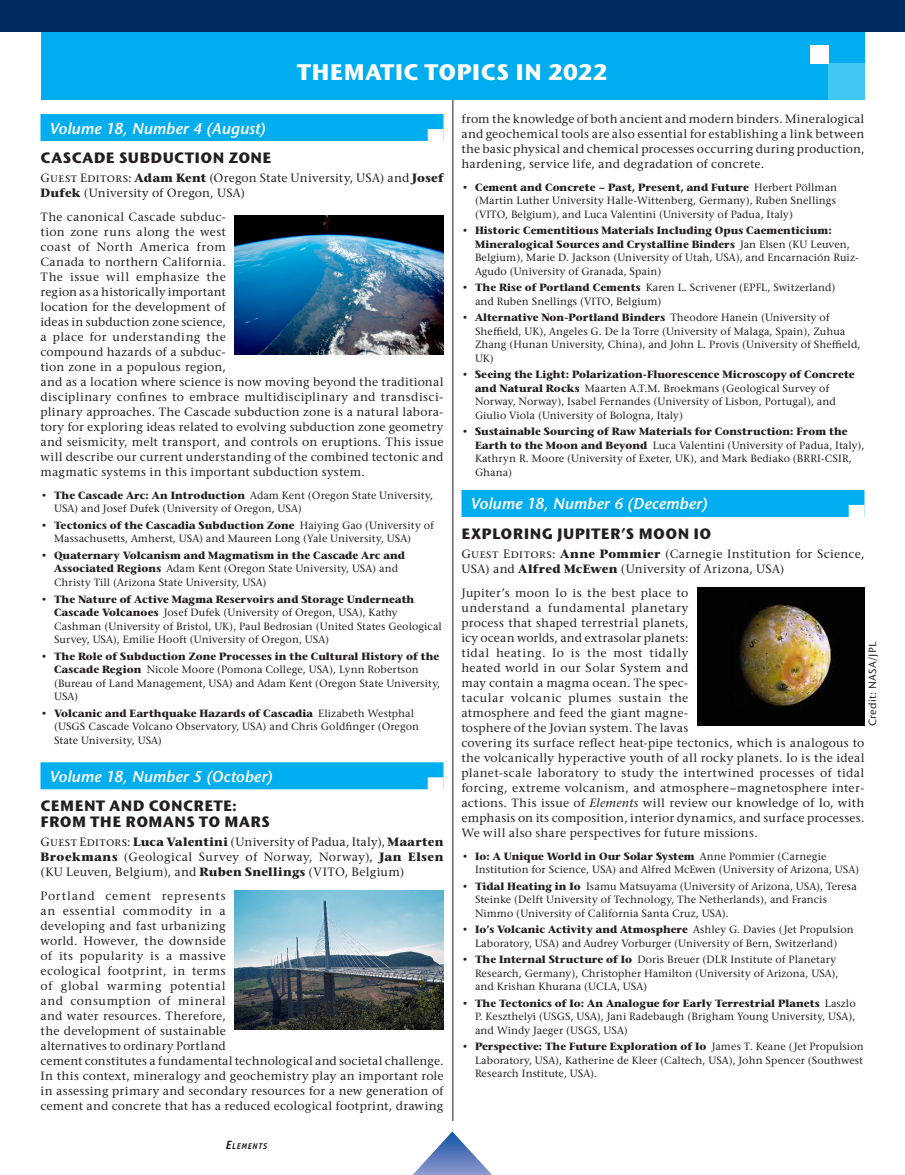
<style>
.page{position:relative;width:905px;height:1175px;background:#fff}
.page>*{position:absolute;margin:0;border:0;box-sizing:border-box;transform-origin:0 0}
.Niveau_0{font:700 22.5px "Stone Sans ITC";letter-spacing:.015em;color:#fff}
.Topics{font:italic 600 15.75px "Stone Sans ITC";letter-spacing:.005em;color:#fff}
.NIVEAU_1{font:700 15px/15.8px "Stone Sans ITC";letter-spacing:.03em;color:#231f20}
.ELEM_text{font:500 12px/15px "Stone Serif ITC";letter-spacing:.02em;color:#231f20}
.t1{font:500 10.5px/13.5px "Stone Serif ITC";letter-spacing:.005em;color:#231f20}
.Vignette_photo{font:500 10.5px "Stone Sans ITC";letter-spacing:.02em;color:#231f20}
.t2{font:italic 700 8.4px "Officina Sans Std";letter-spacing:.08em;color:#231f20}
.s1{font-weight:700}
.s2{font-size:12px}
.s3{font-style:italic}
</style>
<div class="page">
<hr style="left:452px;top:63px;width:1px;height:1057px;background:#231f20">
<div style="left:40px;top:0;width:824px;height:99px;background:#00aeef"></div>
<div style="left:828px;top:63px;width:36px;height:36px;background:#40c7f4"></div>
<div style="left:810px;top:45px;width:18px;height:18px;background:#fff"></div>
<svg style="left:413px;top:1131px;width:78px;height:43px"></svg>
<div style="left:0;top:0;width:904px;height:32px;background:#002c62"></div>
<div style="left:40px;top:114px;width:403px;height:27px;background:#00aeef"></div>
<div style="left:428px;top:129px;width:15px;height:13px;background:#fff"></div>
<div style="left:40px;top:762px;width:403px;height:27px;background:#00aeef"></div>
<div style="left:428px;top:777px;width:15px;height:13px;background:#fff"></div>
<div style="left:461px;top:490px;width:403px;height:27px;background:#00aeef"></div>
<div style="left:848px;top:505px;width:16px;height:13px;background:#fff"></div>
<img style="left:235px;top:216px;width:208px;height:138px">
<img style="left:235px;top:891px;width:208px;height:138px">
<img style="left:697px;top:587px;width:167px;height:139px">
<p class="Niveau_0" style="left:297px;top:57px;width:311px">THEMATIC TOPICS IN 2022</p>
<p class="Topics" style="left:50px;top:118px;width:217px">Volume 18, Number 4 (August)</p>
<p class="NIVEAU_1" style="left:41px;top:150px;width:232px">CASCADE SUBDUCTION ZONE</p>
<p class="ELEM_text" style="left:40px;top:171px;width:404px">Guest Editors: <span class="s1">Adam Kent</span> (Oregon State University, USA) and <span class="s1">Josef<br>Dufek</span> (University of Oregon, USA)</p>
<p class="ELEM_text" style="left:40px;top:210px;width:404px">The canonical Cascade subduc-<br>tion zone runs along the west<br>coast of North America from<br>Canada to northern California.<br>The issue will emphasize the<br>region as a historically important<br>location for the development of<br>ideas in subduction zone science,<br>a place for understanding the<br>compound hazards of a subduc-<br>tion zone in a populous region,<br>and as a location where science is now moving beyond the traditional disciplinary confines to embrace multidisciplinary and transdisci&shy;plinary approaches. The Cascade subduction zone is a natural labora&shy;tory for exploring ideas related to evolving subduction zone geometry and seismicity, melt transport, and controls on eruptions. This issue will describe our current understanding of the combined tectonic and magmatic systems in this important subduction system.</p>
<p class="t1" style="left:54px;top:489px;width:380px;text-indent:-14px"><span class="s1">• The Cascade Arc: An Introduction</span> Adam Kent (Oregon State University,<br>USA) and Josef Dufek (University of Oregon, USA)</p>
<p class="t1" style="left:54px;top:519px;width:381px;text-indent:-14px"><span class="s1">• Tectonics of the Cascadia Subduction Zone</span> Haiying Gao (University of<br>Massachusetts, Amherst, USA) and Maureen Long (Yale University, USA)</p>
<p class="t1" style="left:54px;top:549px;width:352px;text-indent:-14px"><span class="s1">• Quaternary Volcanism and Magmatism in the Cascade Arc and<br>Associated Regions</span> Adam Kent (Oregon State University, USA) and<br>Christy Till (Arizona State University, USA)</p>
<p class="t1" style="left:54px;top:592px;width:389px;text-indent:-14px"><span class="s1">• The Nature of Active Magma Reservoirs and Storage Underneath Cascade Volcanoes</span> Josef Dufek (University of Oregon, USA), Kathy Cashman (University of Bristol, UK), Paul Bedrosian (United States Geological Survey, USA), Emilie Hooft (University of Oregon, USA)</p>
<p class="t1" style="left:54px;top:649px;width:387px;text-indent:-14px"><span class="s1">• The Role of Subduction Zone Processes in the Cultural History of the Cascade Region</span> Nicole Moore (Pomona College, USA), Lynn Robertson (Bureau of Land Management, USA) and Adam Kent (Oregon State University, USA)</p>
<p class="t1" style="left:54px;top:706px;width:366px;text-indent:-14px"><span class="s1">• Volcanic and Earthquake Hazards of Cascadia</span> Elizabeth Westphal (USGS Cascade Volcano Observatory, USA) and Chris Goldfinger (Oregon<br>State University, USA)</p>
<p class="Topics" style="left:50px;top:766px;width:224px">Volume 18, Number 5 (October)</p>
<p class="NIVEAU_1" style="left:41px;top:798px;width:231px">CEMENT AND CONCRETE:<br>FROM THE ROMANS TO MARS</p>
<p class="ELEM_text" style="left:40px;top:835px;width:404px;text-align:justify">Guest Editors: <span class="s1">Luca Valentini</span> (University of Padua, Italy), <span class="s1">Maarten Broekmans</span> (Geological Survey of Norway, Norway), <span class="s1">Jan Elsen </span>(KU Leuven, Belgium), and <span class="s1">Ruben Snellings</span> (VITO, Belgium)</p>
<p class="ELEM_text" style="left:40px;top:889px;width:404px">Portland cement represents<br>an essential commodity in a<br>developing and fast urbanizing<br>world. However, the downside<br>of its popularity is a massive<br>ecological footprint, in terms<br>of global warming potential<br>and consumption of mineral<br>and water resources. Therefore,<br>the development of sustainable<br>alternatives to ordinary Portland<br>cement constitutes a fundamental technological and societal challenge.<br>In this context, mineralogy and geochemistry play an important role in assessing primary and secondary resources for a new generation of cement and concrete that has a reduced ecological footprint, drawing</p>
<p class="t2" style="left:226px;top:1141px;width:43px"><span class="s2">E</span>LEMENTS</p>
<p class="ELEM_text" style="left:461px;top:112px;width:404px;text-align:justify">from the knowledge of both ancient and modern binders. Mineralogical and geochemical tools are also essential for establishing a link between the basic physical and chemical processes occurring during production, hardening, service life, and degradation of concrete.</p>
<p class="t1" style="left:475px;top:180px;width:364px;text-align:justify;text-indent:-14px"><span class="s1">• Cement and Concrete – Past, Present, and Future</span> Herbert Pöllman (Martin Luther University Halle-Wittenberg, Germany), Ruben Snellings (VITO, Belgium), and Luca Valentini (University of Padua, Italy)</p>
<p class="t1" style="left:475px;top:224px;width:385px;text-indent:-14px"><span class="s1">• Historic Cementitious Materials Including Opus Caementicium:<br>Mineralogical Sources and Crystalline Binders</span> Jan Elsen (KU Leuven, Belgium), Marie D. Jackson (University of Utah, USA), and Encarnación Ruiz-Agudo (University of Granada, Spain)</p>
<p class="t1" style="left:475px;top:281px;width:362px;text-indent:-14px"><span class="s1">• The Rise of Portland Cements</span> Karen L. Scrivener (EPFL, Switzerland) and Ruben Snellings (VITO, Belgium)</p>
<p class="t1" style="left:475px;top:311px;width:387px;text-indent:-14px"><span class="s1">• Alternative Non-Portland Binders</span> Theodore Hanein (University of Sheffield, UK), Angeles G. De la Torre (University of Malaga, Spain), Zuhua Zhang (Hunan University, China), and John L. Provis (University of Sheffield, UK)</p>
<p class="t1" style="left:475px;top:368px;width:381px;text-indent:-14px"><span class="s1">• Seeing the Light: Polarization-Fluorescence Microscopy of Concrete and Natural Rocks</span> Maarten A.T.M. Broekmans (Geological Survey of Norway, Norway), Isabel Fernandes (University of Lisbon, Portugal), and Giulio Viola (University of Bologna, Italy)</p>
<p class="t1" style="left:475px;top:425px;width:391px;text-indent:-14px"><span class="s1">• Sustainable Sourcing of Raw Materials for Construction: From the Earth to the Moon and Beyond</span> Luca Valentini (University of Padua, Italy), Kathryn R. Moore (University of Exeter, UK), and Mark Bediako (BRRI-CSIR, Ghana)</p>
<p class="Topics" style="left:470px;top:493px;width:238px">Volume 18, Number 6 (December)</p>
<p class="NIVEAU_1" style="left:461px;top:525px;width:251px">EXPLORING JUPITER’S MOON IO</p>
<p class="ELEM_text" style="left:461px;top:547px;width:404px">Guest Editors: <span class="s1">Anne Pommier</span> (Carnegie Institution for Science,<br>USA) and <span class="s1">Alfred McEwen</span> (University of Arizona, USA)</p>
<p class="ELEM_text" style="left:461px;top:586px;width:404px">Jupiter’s moon Io is the best place to<br>understand a fundamental planetary<br>process that shaped terrestrial planets,<br>icy ocean worlds, and extrasolar planets:<br>tidal heating. Io is the most tidally<br>heated world in our Solar System and<br>may contain a magma ocean. The spec-<br>tacular volcanic plumes sustain the<br>atmosphere and feed the giant magne-<br>tosphere of the Jovian system. The lavas<br>covering its surface reflect heat-pipe tectonics, which is analogous to the volcanically hyperactive youth of all rocky planets. Io is the ideal planet-scale laboratory to study the intertwined processes of tidal forcing, extreme volcanism, and atmosphere–magnetosphere inter&shy;actions. This issue of <span class="s3">Elements</span> will review our knowledge of Io, with emphasis on its composition, interior dynamics, and surface processes.<br>We will also share perspectives for future missions.</p>
<p class="t1" style="left:475px;top:849px;width:385px;text-indent:-14px"><span class="s1">• Io: A Unique World in Our Solar System</span> Anne Pommier (Carnegie<br>Institution for Science, USA) and Alfred McEwen (University of Arizona, USA)</p>
<p class="t1" style="left:475px;top:879px;width:383px;text-indent:-14px"><span class="s1">• Tidal Heating in Io</span> Isamu Matsuyama (University of Arizona, USA), Teresa<br>Steinke (Delft University of Technology, The Netherlands), and Francis<br>Nimmo (University of California Santa Cruz, USA).</p>
<p class="t1" style="left:461px;top:923px;width:394px;text-align:center"><span class="s1">• Io’s Volcanic Activity and Atmosphere</span> Ashley G. Davies (Jet Propulsion<br>Laboratory, USA) and Audrey Vorburger (University of Bern, Switzerland)</p>
<p class="t1" style="left:475px;top:953px;width:365px;text-indent:-14px"><span class="s1">• The Internal Structure of Io</span> Doris Breuer (DLR Institute of Planetary<br>Research, Germany), Christopher Hamilton (University of Arizona, USA), and Krishan Khurana (UCLA, USA)</p>
<p class="t1" style="left:475px;top:996px;width:382px;text-align:justify;text-indent:-14px"><span class="s1">• The Tectonics of Io: An Analogue for Early Terrestrial Planets</span> Laszlo P. Keszthelyi (USGS, USA), Jani Radebaugh (Brigham Young University, USA), and Windy Jaeger (USGS, USA)</p>
<p class="t1" style="left:475px;top:1040px;width:390px;text-align:justify;text-indent:-14px"><span class="s1">• Perspective: The Future Exploration of Io</span> James T. Keane (Jet Propulsion Laboratory, USA), Katherine de Kleer (Caltech, USA), John Spencer (Southwest Research Institute, USA).</p>
<p class="Vignette_photo" style="left:865px;top:726px;width:85px;rotate:-90deg">Credit: NASA/JPL</p>
</div>
